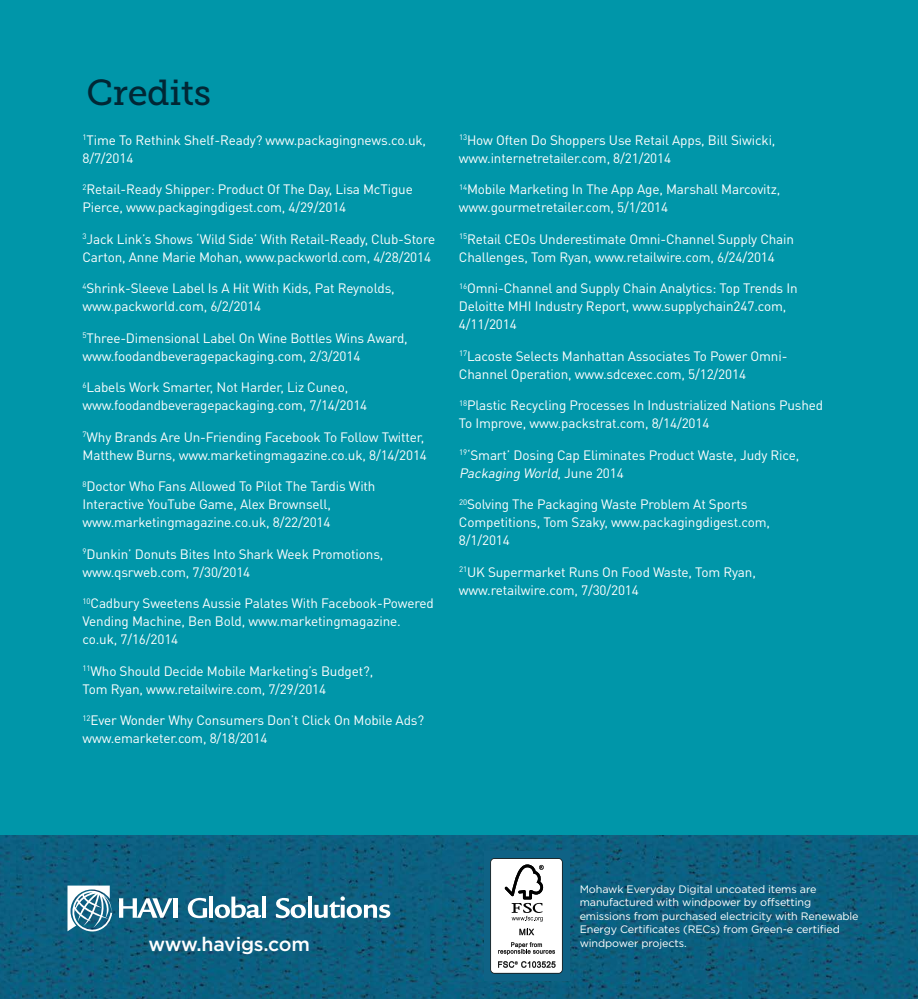
<style>
.page{position:relative;width:918px;height:999px;background:#fff}
.page>*{position:absolute;margin:0;border:0;box-sizing:border-box;transform-origin:0 0}
.t1{font:36px "Museo Slab 500";letter-spacing:-.01em;color:#012735}
.t2{font:500 19.5px "Gotham";letter-spacing:-.01em;color:#fff}
.t3{font:13.5px/18px "DINOT";letter-spacing:-.01em;color:#fff}
.t4{font:10.8px/13.5px "Gotham";letter-spacing:-.01em;color:#fff}
.s1{font-style:italic}
</style>
<div class="page">
<img style="left:0;top:834px;width:918px;height:165px">
<div style="left:484px;top:851px;width:85px;height:130px;background:#0f6285"></div>
<svg style="left:67px;top:886px;width:46px;height:47px"></svg>
<svg style="left:119px;top:898px;width:54px;height:20px"></svg>
<hr style="left:173px;top:898px;width:4px;height:20px;background:#fff">
<svg style="left:188px;top:898px;width:19px;height:20px"></svg>
<hr style="left:209px;top:897px;width:4px;height:21px;background:#fff">
<svg style="left:215px;top:897px;width:46px;height:21px"></svg>
<hr style="left:262px;top:897px;width:4px;height:21px;background:#fff">
<svg style="left:276px;top:898px;width:30px;height:20px"></svg>
<hr style="left:308px;top:897px;width:4px;height:21px;background:#fff">
<svg style="left:315px;top:896px;width:75px;height:22px"></svg>
<div style="left:0;top:0;width:918px;height:834px;background:#0096a9"></div>
<svg style="left:490px;top:858px;width:73px;height:116px;background:#d8d9da"></svg>
<h1 class="t1" style="left:86px;top:73px;width:126px">Credits</h1>
<p class="t3" style="left:82px;top:130px;width:345px"><sup>1</sup>Time To Rethink Shelf-Ready? www.packagingnews.co.uk,<br>8/7/2014</p>
<p class="t3" style="left:82px;top:180px;width:332px"><sup>2</sup>Retail-Ready Shipper: Product Of The Day, Lisa McTigue<br>Pierce, www.packagingdigest.com, 4/29/2014</p>
<p class="t3" style="left:82px;top:229px;width:354px"><sup>3</sup>Jack Link’s Shows ‘Wild Side’ With Retail-Ready, Club-Store<br>Carton, Anne Marie Mohan, www.packworld.com, 4/28/2014</p>
<p class="t3" style="left:82px;top:279px;width:314px"><sup>4</sup>Shrink-Sleeve Label Is A Hit With Kids, Pat Reynolds, www.packworld.com, 6/2/2014</p>
<p class="t3" style="left:82px;top:328px;width:327px"><sup>5</sup>Three-Dimensional Label On Wine Bottles Wins Award, www.foodandbeveragepackaging.com, 2/3/2014</p>
<p class="t3" style="left:82px;top:378px;width:286px"><sup>6</sup>Labels Work Smarter, Not Harder, Liz Cuneo, www.foodandbeveragepackaging.com, 7/14/2014</p>
<p class="t3" style="left:82px;top:427px;width:346px"><sup>7</sup>Why Brands Are Un-Friending Facebook To Follow Twitter,<br>Matthew Burns, www.marketingmagazine.co.uk, 8/14/2014</p>
<p class="t3" style="left:82px;top:477px;width:295px"><sup>8</sup>Doctor Who Fans Allowed To Pilot The Tardis With<br>Interactive YouTube Game, Alex Brownsell, www.marketingmagazine.co.uk, 8/22/2014</p>
<p class="t3" style="left:82px;top:544px;width:302px"><sup>9</sup>Dunkin’ Donuts Bites Into Shark Week Promotions, www.qsrweb.com, 7/30/2014</p>
<p class="t3" style="left:82px;top:594px;width:353px"><sup>10</sup>Cadbury Sweetens Aussie Palates With Facebook-Powered<br>Vending Machine, Ben Bold, www.marketingmagazine. co.uk, 7/16/2014</p>
<p class="t3" style="left:82px;top:661px;width:292px"><sup>11</sup>Who Should Decide Mobile Marketing’s Budget?,<br>Tom Ryan, www.retailwire.com, 7/29/2014</p>
<p class="t3" style="left:82px;top:711px;width:343px"><sup>12</sup>Ever Wonder Why Consumers Don’t Click On Mobile Ads? www.emarketer.com, 8/18/2014</p>
<p class="t3" style="left:459px;top:130px;width:318px"><sup>13</sup>How Often Do Shoppers Use Retail Apps, Bill Siwicki, www.internetretailer.com, 8/21/2014</p>
<p class="t3" style="left:459px;top:180px;width:323px"><sup>14</sup>Mobile Marketing In The App Age, Marshall Marcovitz, www.gourmetretailer.com, 5/1/2014</p>
<p class="t3" style="left:459px;top:229px;width:337px"><sup>15</sup>Retail CEOs Underestimate Omni-Channel Supply Chain<br>Challenges, Tom Ryan, www.retailwire.com, 6/24/2014</p>
<p class="t3" style="left:459px;top:279px;width:340px"><sup>16</sup>Omni-Channel and Supply Chain Analytics: Top Trends In<br>Deloitte MHI Industry Report, www.supplychain247.com,<br>4/11/2014</p>
<p class="t3" style="left:459px;top:346px;width:330px"><sup>17</sup>Lacoste Selects Manhattan Associates To Power Omni-<br>Channel Operation, www.sdcexec.com, 5/12/2014</p>
<p class="t3" style="left:459px;top:396px;width:366px"><sup>18</sup>Plastic Recycling Processes In Industrialized Nations Pushed<br>To Improve, www.packstrat.com, 8/14/2014</p>
<p class="t3" style="left:459px;top:445px;width:342px"><sup>19</sup>‘Smart’ Dosing Cap Eliminates Product Waste, Judy Rice,<br><span class="s1">Packaging World</span>, J u n e 2 0 1 4</p>
<p class="t3" style="left:459px;top:495px;width:313px"><sup>20</sup>Solving The Packaging Waste Problem At Sports<br>Competitions, Tom Szaky, www.packagingdigest.com,<br>8/1/2014</p>
<p class="t3" style="left:459px;top:562px;width:298px"><sup>21</sup>UK Supermarket Runs On Food Waste, Tom Ryan, www.retailwire.com, 7/30/2014</p>
<h2 class="t2" style="left:148px;top:933px;width:163px">www.havigs.com</h2>
<p class="t4" style="left:580px;top:882px;width:281px">Mohawk Everyday Digital uncoated items are manufactured with windpower by offsetting emissions from purchased electricity with Renewable Energy Certificates (RECs) from Green-e certified windpower projects.</p>
</div>
